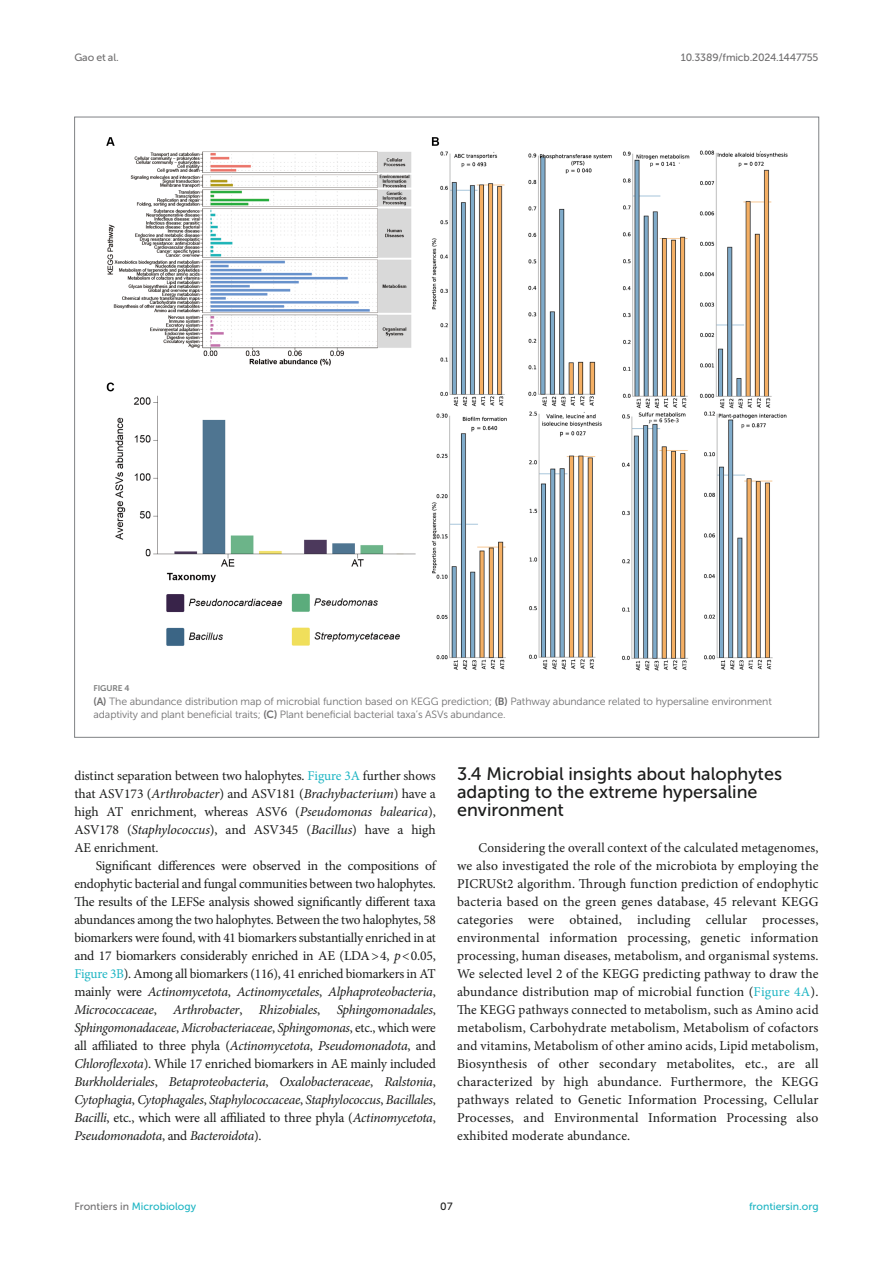
<style>
.page{position:relative;width:893px;height:1263px;background:#fff}
.page>*{position:absolute;margin:0;border:0;box-sizing:border-box;transform-origin:0 0}
.HEAD_2{font:18px/18px "Museo Sans 500";color:#1b1c1b}
.TEXT_FLUSH{font:13.5px/18px "Minion Pro";color:#1b1c1b;text-align:justify}
.TEXT{font:13.5px/18px "Minion Pro";letter-spacing:-.015em;color:#1b1c1b;text-align:justify}
.FIG_LEG{font:10.5px/13.5px "Museo Sans 300";letter-spacing:-.01em;color:#706f70}
.t1{font:10.5px "Museo Sans 500";color:#1db5c3}
.t2{font:10.5px "Museo Sans 500";letter-spacing:-.015em;color:#706f70}
.t3{font:10.5px "Museo Sans 500";color:#1b1c1b}
.FIG_HD{font:8.25px "Museo Sans 700";letter-spacing:-.01em;color:#7e7f7f}
.s1{font-family:"Museo Sans 700"}
.s2{color:#1db5c3}
.s3{font-style:italic}
.s4{color:#706f70}
</style>
<div class="page">
<img style="left:106px;top:137px;width:682px;height:534px">
<p class="t2" style="left:74px;top:51px;width:46px">Gao et al.</p>
<p class="t2" style="left:681px;top:51px;width:139px">10.3389/fmicb.2024.1447755</p>
<p class="FIG_HD" style="left:94px;top:684px;width:37px">FIGURE 4</p>
<p class="FIG_LEG" style="left:94px;top:695px;width:680px"><span class="s1">(A)</span> The abundance distribution map of microbial function based on KEGG prediction; <span class="s1">(B)</span> Pathway abundance related to hypersaline environment adaptivity and plant beneficial traits; <span class="s1">(C)</span> Plant beneficial bacterial taxa’s ASVs abundance.</p>
<p class="TEXT_FLUSH" style="left:74px;top:767px;width:363px">distinct separation between two halophytes. <span class="s2">Figure 3A</span> further shows that ASV173 (<span class="s3">Arthrobacter</span>) and ASV181 (<span class="s3">Brachybacterium</span>) have a high AT enrichment, whereas ASV6 (<span class="s3">Pseudomonas balearica</span>), ASV178 (<span class="s3">Staphylococcus</span>), and ASV345 (<span class="s3">Bacillus</span>) have a high AE enrichment.</p>
<p class="TEXT" style="left:74px;top:857px;width:363px;text-indent:21px">Significant differences were observed in the compositions of endophytic bacterial and fungal communities between two halophytes.<br>The results of the LEFSe analysis showed significantly different taxa abundances among the two halophytes. Between the two halophytes, 58 biomarkers were found, with 41 biomarkers substantially enriched in at and 17 biomarkers considerably enriched in AE (LDA&gt;4, <span class="s3">p</span>&lt;0.05, <span class="s2">Figure 3B</span>). Among all biomarkers (116), 41 enriched biomarkers in AT mainly were <span class="s3">Actinomycetota</span>, <span class="s3">Actinomycetales</span>, <span class="s3">Alphaproteobacteria</span>, <span class="s3">Micrococcaceae</span>, <span class="s3">Arthrobacter</span>, <span class="s3">Rhizobiales</span>, <span class="s3">Sphingomonadales</span>, <span class="s3">Sphingomonadaceae</span>, <span class="s3">Microbacteriaceae</span>, <span class="s3">Sphingomonas</span>, etc., which were all affiliated to three phyla (<span class="s3">Actinomycetota</span>, <span class="s3">Pseudomonadota</span>, and <span class="s3">Chloroflexota</span>). While 17 enriched biomarkers in AE mainly included <span class="s3">Burkholderiales</span>, <span class="s3">Betaproteobacteria</span>, <span class="s3">Oxalobacteraceae</span>, <span class="s3">Ralstonia</span>, <span class="s3">Cytophagia</span>, <span class="s3">Cytophagales</span>, <span class="s3">Staphylococcaceae</span>, <span class="s3">Staphylococcus</span>, <span class="s3">Bacillales</span>, <span class="s3">Bacilli</span>, etc., which were all affiliated to three phyla (<span class="s3">Actinomycetota</span>, <span class="s3">Pseudomonadota</span>, and <span class="s3">Bacteroidota</span>).</p>
<p class="HEAD_2" style="left:457px;top:765px;width:326px">3.4 Microbial insights about halophytes adapting to the extreme hypersaline environment</p>
<p class="TEXT_FLUSH" style="left:457px;top:839px;width:363px;text-indent:21px">Considering the overall context of the calculated metagenomes, we also investigated the role of the microbiota by employing the PICRUSt2 algorithm. Through function prediction of endophytic bacteria based on the green genes database, 45 relevant KEGG categories were obtained, including cellular processes, environmental information processing, genetic information processing, human diseases, metabolism, and organismal systems.<br>We selected level 2 of the KEGG predicting pathway to draw the abundance distribution map of microbial function (<span class="s2">Figure 4A</span>).<br>The KEGG pathways connected to metabolism, such as Amino acid metabolism, Carbohydrate metabolism, Metabolism of cofactors and vitamins, Metabolism of other amino acids, Lipid metabolism, Biosynthesis of other secondary metabolites, etc., are all characterized by high abundance. Furthermore, the KEGG pathways related to Genetic Information Processing, Cellular Processes, and Environmental Information Processing also exhibited moderate abundance.</p>
<p class="t1" style="left:74px;top:1200px;width:123px"><span class="s4">Frontiers in</span> Microbiology</p>
<p class="t3" style="left:440px;top:1200px;width:14px">07</p>
<p class="t1" style="left:749px;top:1200px;width:71px">frontiersin.org</p>
</div>
